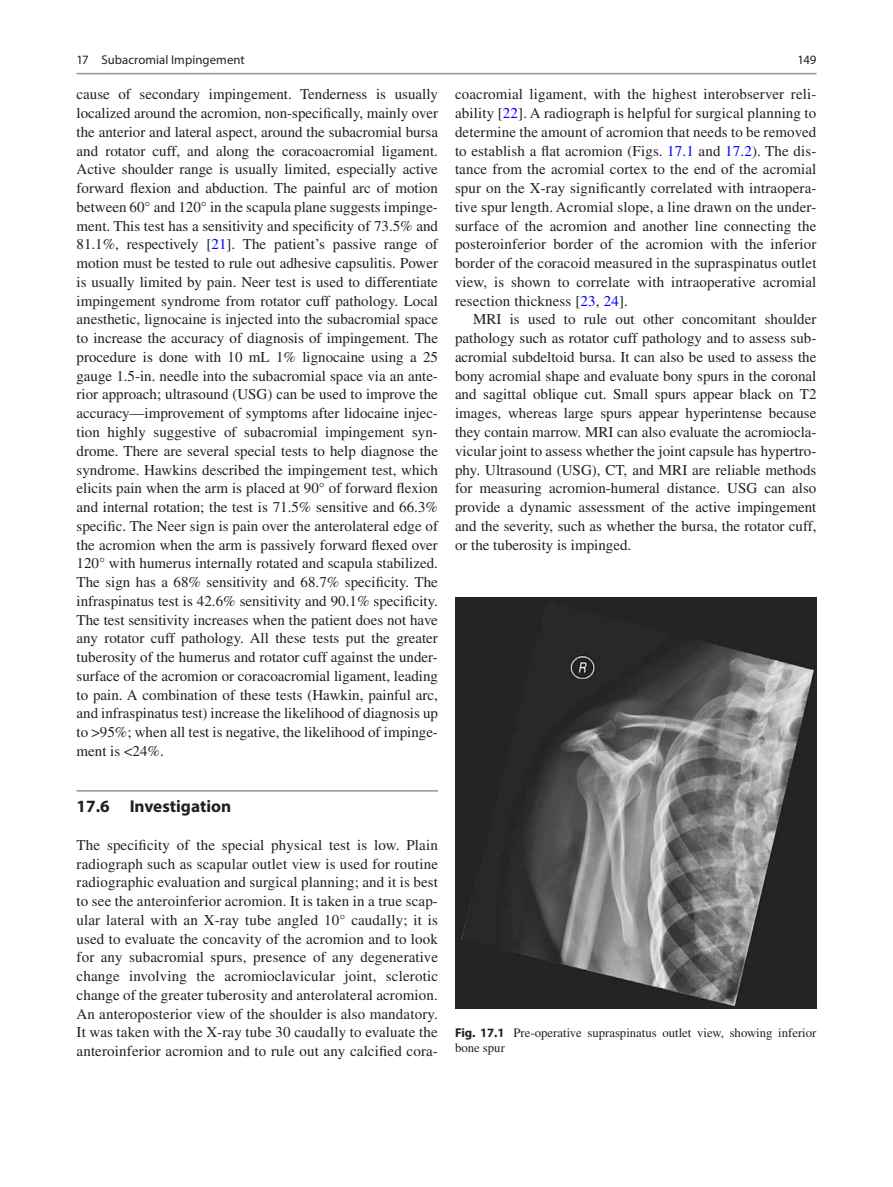
<style>
.page{position:relative;width:893px;height:1187px;background:#fff}
.page>*{position:absolute;margin:0;border:0;box-sizing:border-box;transform-origin:0 0}
._1_hd{font:700 17.25px "Myriad Pro";color:#231f20}
.Text{font:15px/18.8px "Times LT Std";color:#231f20;text-align:justify}
.Text_flush{font:15px/18.8px "Times LT Std";letter-spacing:.01em;color:#231f20;text-align:justify}
.t1{font:12.75px/15px "Times LT Std";color:#231f20}
.t2{font:12.75px "Myriad Pro";letter-spacing:.005em;color:#231f20}
.s1{color:#00f}
.s2{font-family:"Myriad Pro";font-weight:700}
</style>
<div class="page">
<hr style="left:77px;top:790px;width:361px;height:1px;background:#939598">
<img style="left:455px;top:597px;width:361px;height:411px">
<hr style="left:77px;top:73px;width:739px;height:1px;background:#939598">
<p class="t2" style="left:77px;top:52px;width:170px">17 Subacromial Impingement</p>
<p class="Text" style="left:77px;top:85px;width:363px">cause of secondary impingement. Tenderness is usually localized around the acromion, non-specifically, mainly over the anterior and lateral aspect, around the subacromial bursa and rotator cuff, and along the coracoacromial ligament.<br>Active shoulder range is usually limited, especially active forward flexion and abduction. The painful arc of motion between 60° and 120° in the scapula plane suggests impinge&shy;ment. This test has a sensitivity and specificity of 73.5% and 81.1%, respectively [<span class="s1">21</span>]. The patient’s passive range of motion must be tested to rule out adhesive capsulitis. Power is usually limited by pain. Neer test is used to differentiate impingement syndrome from rotator cuff pathology. Local anesthetic, lignocaine is injected into the subacromial space to increase the accuracy of diagnosis of impingement. The procedure is done with 10 mL 1% lignocaine using a 25 gauge 1.5-in. needle into the subacromial space via an ante&shy;rior approach; ultrasound (USG) can be used to improve the accuracy—improvement of symptoms after lidocaine injec&shy;tion highly suggestive of subacromial impingement syn&shy;drome. There are several special tests to help diagnose the syndrome. Hawkins described the impingement test, which elicits pain when the arm is placed at 90° of forward flexion and internal rotation; the test is 71.5% sensitive and 66.3% specific. The Neer sign is pain over the anterolateral edge of the acromion when the arm is passively forward flexed over 120° with humerus internally rotated and scapula stabilized.<br>The sign has a 68% sensitivity and 68.7% specificity. The infraspinatus test is 42.6% sensitivity and 90.1% specificity.<br>The test sensitivity increases when the patient does not have any rotator cuff pathology. All these tests put the greater tuberosity of the humerus and rotator cuff against the under&shy;surface of the acromion or coracoacromial ligament, leading to pain. A combination of these tests (Hawkin, painful arc, and infraspinatus test) increase the likelihood of diagnosis up to &gt;95%; when all test is negative, the likelihood of impinge&shy;ment is &lt;24%.</p>
<p class="t2" style="left:798px;top:52px;width:20px">149</p>
<p class="Text_flush" style="left:455px;top:85px;width:363px">coacromial ligament, with the highest interobserver reli&shy;ability [<span class="s1">22</span>]. A radiograph is helpful for surgical planning to determine the amount of acromion that needs to be removed to establish a flat acromion (Figs. <span class="s1">17.1</span> and <span class="s1">17.2</span>). The dis&shy;tance from the acromial cortex to the end of the acromial spur on the X-ray significantly correlated with intraopera&shy;tive spur length. Acromial slope, a line drawn on the under&shy;surface of the acromion and another line connecting the posteroinferior border of the acromion with the inferior border of the coracoid measured in the supraspinatus outlet view, is shown to correlate with intraoperative acromial resection thickness [<span class="s1">23</span>, <span class="s1">24</span>].</p>
<p class="Text" style="left:455px;top:310px;width:363px;text-indent:18px">MRI is used to rule out other concomitant shoulder pathology such as rotator cuff pathology and to assess sub&shy;acromial subdeltoid bursa. It can also be used to assess the bony acromial shape and evaluate bony spurs in the coronal and sagittal oblique cut. Small spurs appear black on T2 images, whereas large spurs appear hyperintense because they contain marrow. MRI can also evaluate the acromiocla&shy;vicular joint to assess whether the joint capsule has hypertro&shy;phy. Ultrasound (USG), CT, and MRI are reliable methods for measuring acromion-humeral distance. USG can also provide a dynamic assessment of the active impingement and the severity, such as whether the bursa, the rotator cuff, or the tuberosity is impinged.</p>
<h2 class="_1_hd" style="left:77px;top:795px;width:156px">17.6 Investigation</h2>
<p class="Text_flush" style="left:77px;top:835px;width:363px">The specificity of the special physical test is low. Plain radiograph such as scapular outlet view is used for routine radiographic evaluation and surgical planning; and it is best to see the anteroinferior acromion. It is taken in a true scap&shy;ular lateral with an X-ray tube angled 10° caudally; it is used to evaluate the concavity of the acromion and to look for any subacromial spurs, presence of any degenerative change involving the acromioclavicular joint, sclerotic change of the greater tuberosity and anterolateral acromion.<br>An anteroposterior view of the shoulder is also mandatory.<br>It was taken with the X-ray tube 30 caudally to evaluate the anteroinferior acromion and to rule out any calcified cora-</p>
<p class="t1" style="left:455px;top:1025px;width:363px"><span class="s2">Fig. 17.1</span> Pre-operative supraspinatus outlet view, showing inferior bone spur</p>
</div>
